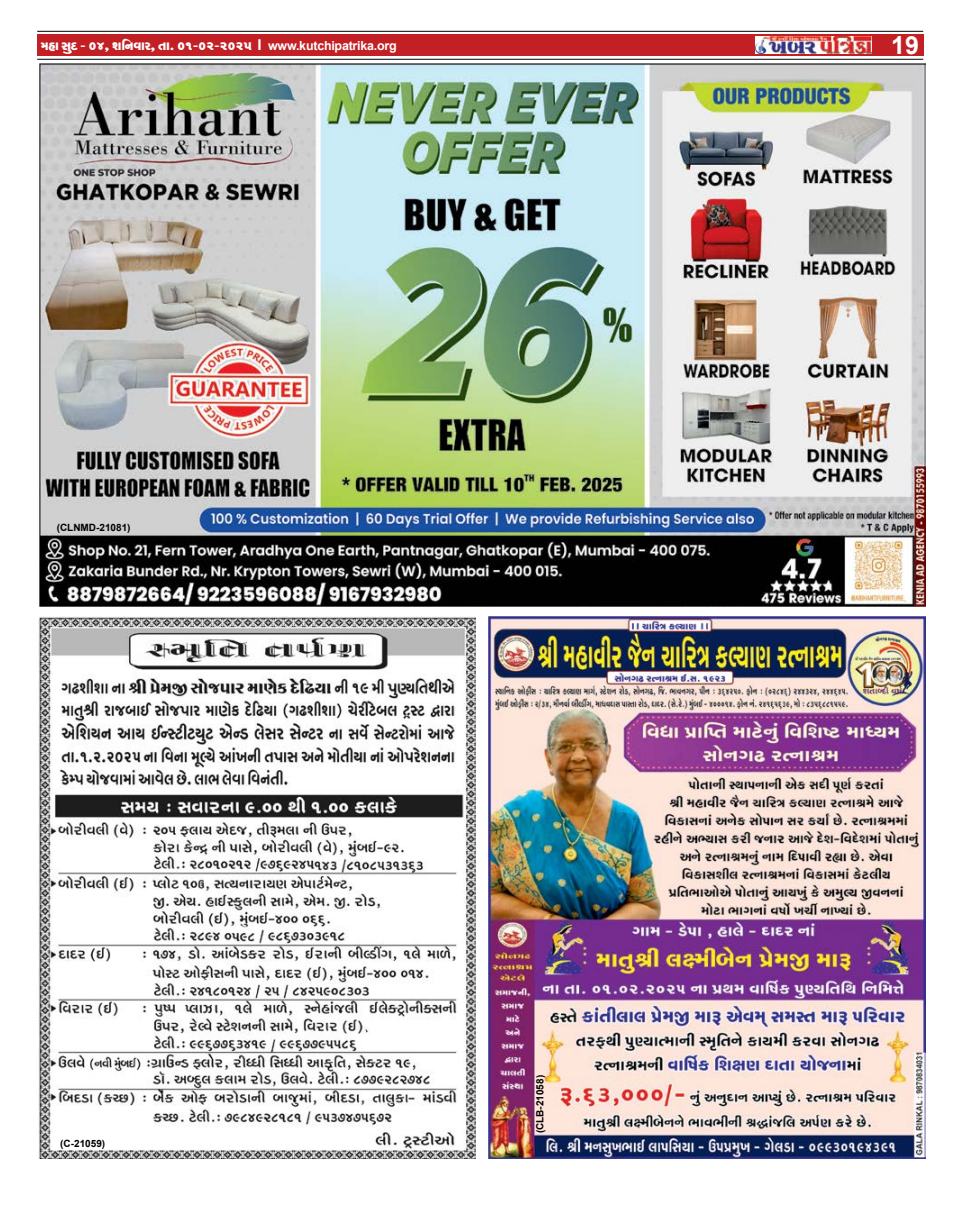
<style>
.page{position:relative;width:964px;height:1205px;background:#fff}
.page>*{position:absolute;margin:0;border:0;box-sizing:border-box;transform-origin:0 0}
.t1{font:700 25px "Arial";color:#fff}
.t2{font:15px "SHREE GUJ7";letter-spacing:-.02em;color:#fff}
.t3{font:700 10px "Arial";color:#000}
.s1{font-family:"Arial";font-weight:700}
.s2{font-family:"Arial";font-weight:700;font-size:12.5px}
</style>
<div class="page">
<hr style="left:37px;top:59px;width:886px;height:1px;background:#000">
<div style="left:37px;top:34px;width:886px;height:22px;background:#c22025"></div>
<hr style="left:37px;top:31px;width:886px;height:1px;background:#000">
<img style="left:755px;top:37px;width:116px;height:17px">
<img style="left:488px;top:616px;width:437px;height:542px">
<img style="left:39px;top:616px;width:437px;height:542px">
<img style="left:39px;top:64px;width:886px;height:542px">
<p class="t2" style="left:41px;top:39px;width:357px">dlp kyv$ - 04, ir“hpf, sp. 01-02-2025 <span class="s1">I</span> <span class="s2">www.kutchipatrika.org</span></p>
<h1 class="t1" style="left:891px;top:27px;width:29px">19</h1>
<p class="t3" style="left:57px;top:520px;width:75px">(CLNMD-21081)</p>
<p class="t3" style="left:60px;top:1136px;width:47px">(C-21059)</p>
<p class="t3" style="left:533px;top:1133px;width:60px;rotate:-90deg">(CLB-21058)</p>
</div>
